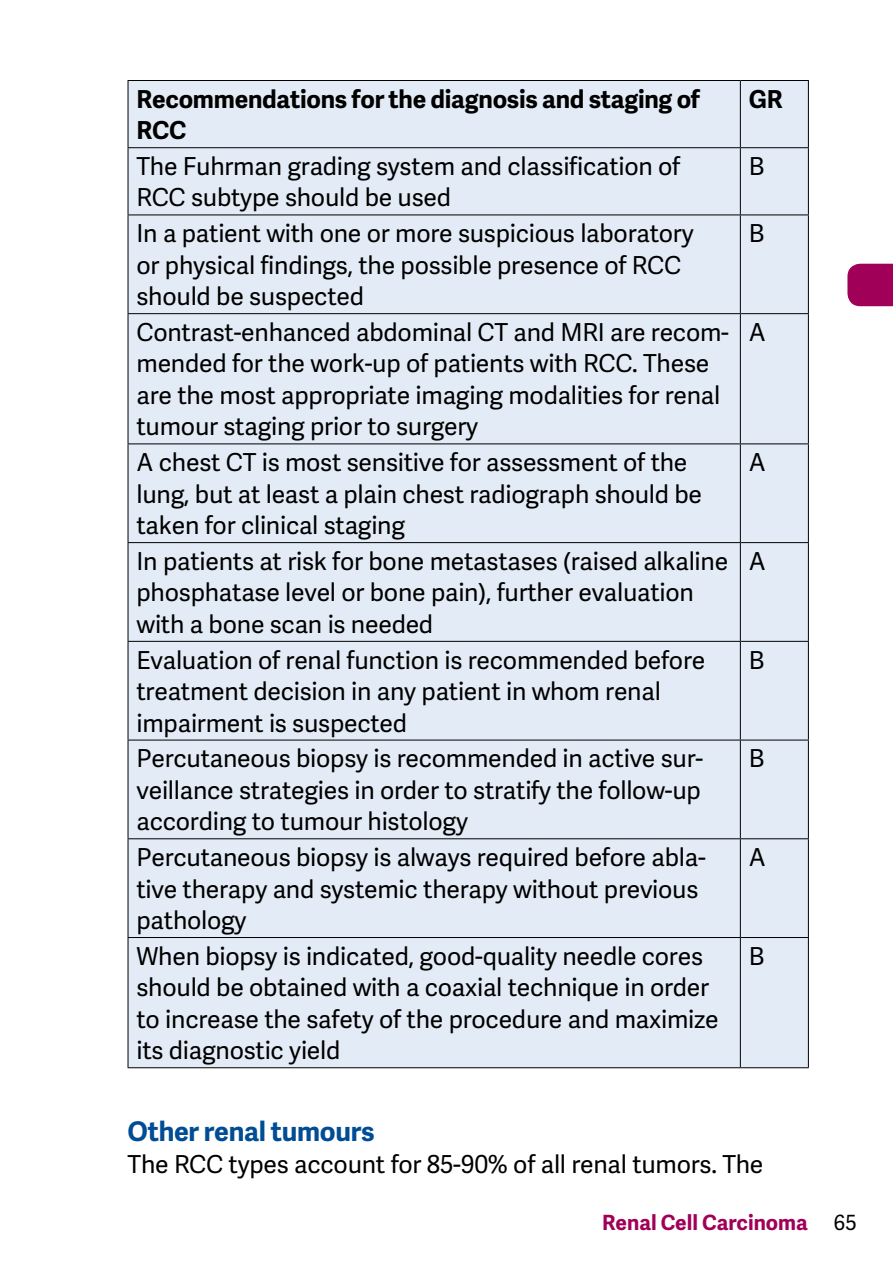
<style>
.page{position:relative;width:893px;height:1276px;background:#fff}
.page>*{position:absolute;margin:0;border:0;box-sizing:border-box;transform-origin:0 0}
.t1{font:700 27px "Adelle Sans";letter-spacing:-.01em;color:#004d95}
.t2{font:24.6px/31.5px "Adelle Sans";letter-spacing:-.01em;color:#000}
.t3{font:700 24.6px/31.5px "Adelle Sans";letter-spacing:-.01em;color:#000}
.t4{font:700 21px "Adelle Sans";color:#a00057}
.s1{font-weight:400;color:#000}
</style>
<div class="page">
<div style="left:847px;top:264px;width:46px;height:42px;background:#a00057"></div>
<div style="left:129px;top:81px;width:679px;height:986px;background:#e3ecf6"></div>
<hr style="left:128px;top:80px;width:612px;height:1px;background:#000">
<hr style="left:127px;top:81px;width:2px;height:66px;background:#000">
<hr style="left:740px;top:80px;width:69px;height:1px;background:#000">
<hr style="left:740px;top:81px;width:1px;height:66px;background:#000">
<hr style="left:808px;top:81px;width:1px;height:66px;background:#000">
<hr style="left:128px;top:147px;width:612px;height:1px;background:#000">
<hr style="left:127px;top:148px;width:2px;height:66px;background:#000">
<hr style="left:740px;top:147px;width:69px;height:1px;background:#000">
<hr style="left:740px;top:148px;width:1px;height:66px;background:#000">
<hr style="left:808px;top:148px;width:1px;height:66px;background:#000">
<hr style="left:128px;top:214px;width:612px;height:1px;background:#000">
<hr style="left:127px;top:215px;width:2px;height:98px;background:#000">
<hr style="left:740px;top:214px;width:69px;height:1px;background:#000">
<hr style="left:740px;top:215px;width:1px;height:98px;background:#000">
<hr style="left:808px;top:215px;width:1px;height:98px;background:#000">
<hr style="left:128px;top:313px;width:612px;height:1px;background:#000">
<hr style="left:127px;top:314px;width:2px;height:129px;background:#000">
<hr style="left:740px;top:313px;width:69px;height:1px;background:#000">
<hr style="left:740px;top:314px;width:1px;height:129px;background:#000">
<hr style="left:808px;top:314px;width:1px;height:129px;background:#000">
<hr style="left:128px;top:443px;width:612px;height:1px;background:#000">
<hr style="left:127px;top:444px;width:2px;height:98px;background:#000">
<hr style="left:740px;top:443px;width:69px;height:1px;background:#000">
<hr style="left:740px;top:444px;width:1px;height:98px;background:#000">
<hr style="left:808px;top:444px;width:1px;height:98px;background:#000">
<hr style="left:128px;top:542px;width:612px;height:1px;background:#000">
<hr style="left:127px;top:543px;width:2px;height:98px;background:#000">
<hr style="left:740px;top:542px;width:69px;height:1px;background:#000">
<hr style="left:740px;top:543px;width:1px;height:98px;background:#000">
<hr style="left:808px;top:543px;width:1px;height:98px;background:#000">
<hr style="left:128px;top:641px;width:612px;height:1px;background:#000">
<hr style="left:127px;top:642px;width:2px;height:97px;background:#000">
<hr style="left:740px;top:641px;width:69px;height:1px;background:#000">
<hr style="left:740px;top:642px;width:1px;height:97px;background:#000">
<hr style="left:808px;top:642px;width:1px;height:97px;background:#000">
<hr style="left:128px;top:739px;width:612px;height:1px;background:#000">
<hr style="left:127px;top:740px;width:2px;height:98px;background:#000">
<hr style="left:740px;top:739px;width:69px;height:1px;background:#000">
<hr style="left:740px;top:740px;width:1px;height:98px;background:#000">
<hr style="left:808px;top:740px;width:1px;height:98px;background:#000">
<hr style="left:128px;top:838px;width:612px;height:1px;background:#000">
<hr style="left:127px;top:839px;width:2px;height:98px;background:#000">
<hr style="left:740px;top:838px;width:69px;height:1px;background:#000">
<hr style="left:740px;top:839px;width:1px;height:98px;background:#000">
<hr style="left:808px;top:839px;width:1px;height:98px;background:#000">
<hr style="left:128px;top:937px;width:612px;height:1px;background:#000">
<hr style="left:127px;top:938px;width:2px;height:129px;background:#000">
<hr style="left:740px;top:937px;width:69px;height:1px;background:#000">
<hr style="left:740px;top:938px;width:1px;height:129px;background:#000">
<hr style="left:808px;top:938px;width:1px;height:129px;background:#000">
<hr style="left:128px;top:1067px;width:612px;height:1px;background:#000">
<hr style="left:740px;top:1067px;width:69px;height:1px;background:#000">
<p class="t3" style="left:137px;top:82px;width:565px">Recommendations for the diagnosis and staging of<br>RCC</p>
<p class="t3" style="left:749px;top:82px;width:35px">GR</p>
<p class="t2" style="left:137px;top:150px;width:545px">The Fuhrman grading system and classification of<br>RCC subtype should be used</p>
<p class="t2" style="left:749px;top:150px;width:17px">B</p>
<p class="t2" style="left:137px;top:217px;width:559px">In a patient with one or more suspicious laboratory or physical findings, the possible presence of RCC should be suspected</p>
<p class="t2" style="left:749px;top:217px;width:17px">B</p>
<p class="t2" style="left:137px;top:316px;width:594px">Contrast-enhanced abdominal CT and MRI are recom&shy;mended for the work-up of patients with RCC. These are the most appropriate imaging modalities for renal tumour staging prior to surgery</p>
<p class="t2" style="left:749px;top:316px;width:19px">A</p>
<p class="t2" style="left:137px;top:446px;width:567px">A chest CT is most sensitive for assessment of the lung, but at least a plain chest radiograph should be taken for clinical staging</p>
<p class="t2" style="left:749px;top:446px;width:19px">A</p>
<p class="t2" style="left:137px;top:544px;width:593px">In patients at risk for bone metastases (raised alkaline phosphatase level or bone pain), further evaluation with a bone scan is needed</p>
<p class="t2" style="left:749px;top:544px;width:19px">A</p>
<p class="t2" style="left:137px;top:643px;width:570px">Evaluation of renal function is recommended before treatment decision in any patient in whom renal impairment is suspected</p>
<p class="t2" style="left:749px;top:643px;width:17px">B</p>
<p class="t2" style="left:137px;top:742px;width:568px;text-align:justify">Percutaneous biopsy is recommended in active sur&shy;veillance strategies in order to stratify the follow-up according to tumour histology</p>
<p class="t2" style="left:749px;top:742px;width:17px">B</p>
<p class="t2" style="left:137px;top:841px;width:571px">Percutaneous biopsy is always required before abla&shy;tive therapy and systemic therapy without previous pathology</p>
<p class="t2" style="left:749px;top:841px;width:19px">A</p>
<p class="t2" style="left:137px;top:939px;width:584px">When biopsy is indicated, good-quality needle cores should be obtained with a coaxial technique in order to increase the safety of the procedure and maximize its diagnostic yield</p>
<p class="t2" style="left:749px;top:939px;width:17px">B</p>
<p class="t1" style="left:128px;top:1111px;width:249px">Other renal tumours</p>
<p class="t2" style="left:128px;top:1147px;width:637px">The RCC types account for 85-90% of all renal tumors. The</p>
<p class="t4" style="left:602px;top:1207px;width:256px">Renal Cell Carcinoma <span class="s1">65</span></p>
</div>
